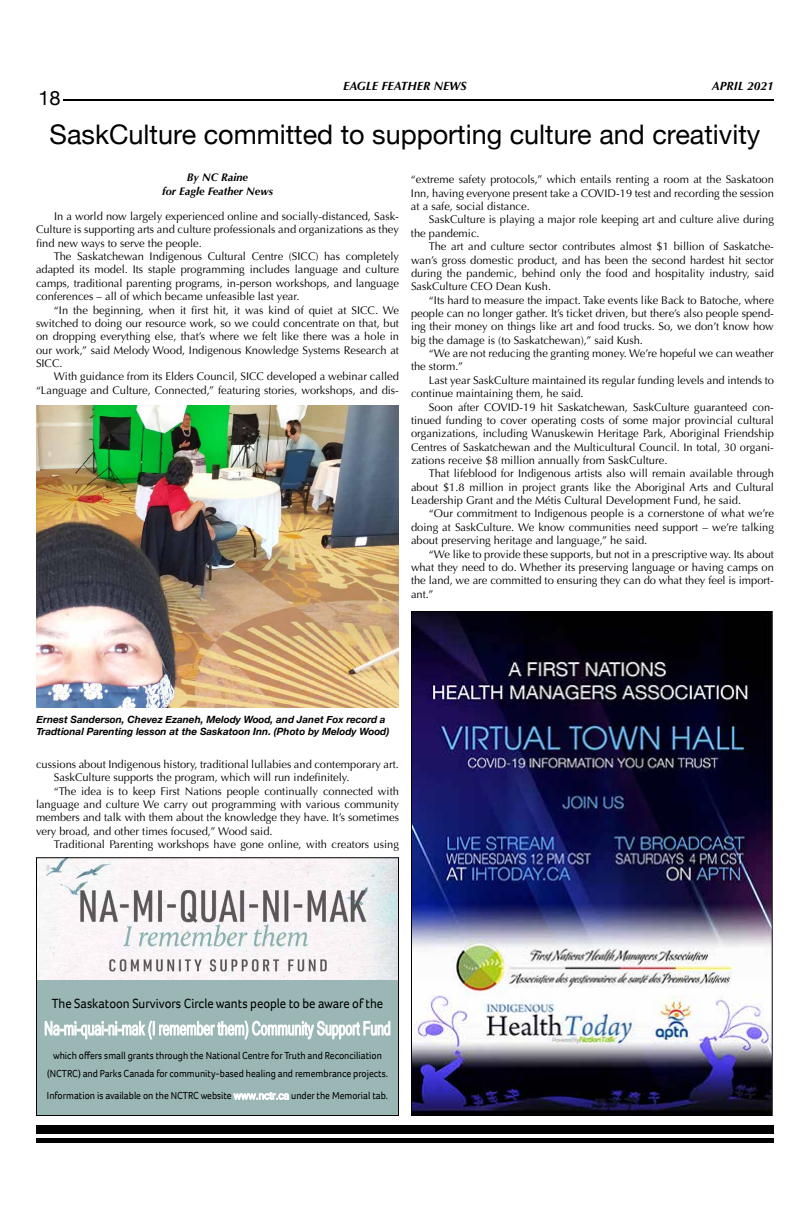
<style>
.page{position:relative;width:810px;height:1224px;background:#fff}
.page>*{position:absolute;margin:0;border:0;box-sizing:border-box;transform-origin:0 0}
.t1{font:27px "Helvetica Neue";color:#000}
.t2{font:20px "Helvetica Neue";color:#000}
.t3{font:13.6px "Foco";color:#000;scale:.93 1}
.t4{font:italic 700 12px "Optima";color:#000}
.t5{font:11.1px/13.4px "Optima";color:#000;text-align:justify}
.t6{font:italic 700 11px/13.2px "Optima";color:#000;text-align:center}
.t7{font:10.5px/17.8px "Foco";color:#000;text-align:center;scale:.92 1}
.t8{font:italic 700 10px/12px "Helvetica Neue";color:#000}
.s1{font-family:"Microsoft Sans Serif";color:#fff}
</style>
<div class="page">
<div style="left:36px;top:1138px;width:738px;height:5px;background:#000"></div>
<div style="left:36px;top:1125px;width:738px;height:9px;background:#000"></div>
<hr style="left:63px;top:99px;width:711px;height:2px;background:#000">
<img style="left:36px;top:405px;width:363px;height:302px">
<img style="left:413px;top:613px;width:358px;height:501px">
<svg style="left:38px;top:859px;width:359px;height:255px"></svg>
<div style="left:36px;top:857px;width:363px;height:259px;border:1px solid #000"></div>
<h2 class="t2" style="left:38px;top:84px;width:24px">18</h2>
<p class="t4" style="left:343px;top:79px;width:125px">EAGLE FEATHER NEWS</p>
<p class="t4" style="left:712px;top:79px;width:64px">APRIL 2021</p>
<h1 class="t1" style="left:50px;top:115px;width:712px">SaskCulture committed to supporting culture and creativity</h1>
<p class="t6" style="left:162px;top:171px;width:112px">By NC Raine<br>for Eagle Feather News</p>
<p class="t5" style="left:36px;top:210px;width:365px;text-indent:18px">In a world now largely experienced online and socially-distanced, Sask-Culture is supporting arts and culture professionals and organizations as they find new ways to serve the people.</p>
<p class="t5" style="left:36px;top:250px;width:365px;text-indent:18px">The Saskatchewan Indigenous Cultural Centre (SICC) has completely adapted its model. Its staple programming includes language and culture camps, traditional parenting programs, in-person workshops, and language conferences – all of which became unfeasible last year.</p>
<p class="t5" style="left:36px;top:303px;width:365px;text-indent:18px">“In the beginning, when it first hit, it was kind of quiet at SICC. We switched to doing our resource work, so we could concentrate on that, but on dropping everything else, that’s where we felt like there was a hole in our work,” said Melody Wood, Indigenous Knowledge Systems Research at SICC.</p>
<p class="t5" style="left:36px;top:370px;width:365px;text-align:right">With guidance from its Elders Council, SICC developed a webinar called “Language and Culture, Connected,” featuring stories, workshops, and dis-</p>
<p class="t5" style="left:411px;top:173px;width:365px">“extreme safety protocols,” which entails renting a room at the Saskatoon Inn, having everyone present take a COVID-19 test and recording the session at a safe, social distance.</p>
<p class="t5" style="left:411px;top:213px;width:364px;text-indent:18px">SaskCulture is playing a major role keeping art and culture alive during the pandemic.</p>
<p class="t5" style="left:411px;top:240px;width:365px;text-indent:18px">The art and culture sector contributes almost $1 billion of Saskatche&shy;wan’s gross domestic product, and has been the second hardest hit sector during the pandemic, behind only the food and hospitality industry, said SaskCulture CEO Dean Kush.</p>
<p class="t5" style="left:411px;top:293px;width:365px;text-indent:18px">“Its hard to measure the impact. Take events like Back to Batoche, where people can no longer gather. It’s ticket driven, but there’s also people spend&shy;ing their money on things like art and food trucks. So, we don’t know how big the damage is (to Saskatchewan),” said Kush.</p>
<p class="t5" style="left:411px;top:347px;width:365px;text-indent:18px">“We are not reducing the granting money. We’re hopeful we can weather the storm.”</p>
<p class="t5" style="left:411px;top:374px;width:365px;text-indent:18px">Last year SaskCulture maintained its regular funding levels and intends to continue maintaining them, he said.</p>
<p class="t5" style="left:411px;top:400px;width:365px;text-indent:18px">Soon after COVID-19 hit Saskatchewan, SaskCulture guaranteed con&shy;tinued funding to cover operating costs of some major provincial cultural organizations, including Wanuskewin Heritage Park, Aboriginal Friendship Centres of Saskatchewan and the Multicultural Council. In total, 30 organi&shy;zations receive $8 million annually from SaskCulture.</p>
<p class="t5" style="left:411px;top:467px;width:365px;text-indent:18px">That lifeblood for Indigenous artists also will remain available through about $1.8 million in project grants like the Aboriginal Arts and Cultural Leadership Grant and the Métis Cultural Development Fund, he said.</p>
<p class="t5" style="left:411px;top:507px;width:365px;text-indent:18px">“Our commitment to Indigenous people is a cornerstone of what we’re doing at SaskCulture. We know communities need support – we’re talking about preserving heritage and language,” he said.</p>
<p class="t5" style="left:411px;top:547px;width:365px;text-indent:18px">“We like to provide these supports, but not in a prescriptive way. Its about what they need to do. Whether its preserving language or having camps on the land, we are committed to ensuring they can do what they feel is import&shy;ant.”</p>
<p class="t8" style="left:36px;top:713px;width:354px">Ernest Sanderson, Chevez Ezaneh, Melody Wood, and Janet Fox record a<br>Tradtional Parenting lesson at the Saskatoon Inn. (Photo by Melody Wood)</p>
<p class="t5" style="left:36px;top:758px;width:364px">cussions about Indigenous history, traditional lullabies and contemporary art.</p>
<p class="t5" style="left:54px;top:771px;width:297px">SaskCulture supports the program, which will run indefinitely.</p>
<p class="t5" style="left:54px;top:784px;width:347px">“The idea is to keep First Nations people continually connected with</p>
<p class="t5" style="left:36px;top:798px;width:365px">language and culture We carry out programming with various community</p>
<p class="t5" style="left:36px;top:811px;width:365px">members and talk with them about the knowledge they have. It’s sometimes</p>
<p class="t5" style="left:36px;top:824px;width:238px">very broad, and other times focused,” Wood said.</p>
<p class="t5" style="left:54px;top:838px;width:346px">Traditional Parenting workshops have gone online, with creators using</p>
<p class="t3" style="left:52px;top:995px;width:358px">The Saskatoon Survivors Circle wants people to be aware of the</p>
<p class="t7" style="left:47px;top:1046px;width:372px">which offers small grants through the National Centre for Truth and Reconciliation (NCTRC) and Parks Canada for community-based healing and remembrance projects.</p>
<p class="t7" style="left:47px;top:1087px;width:372px">Information is available on the NCTRC website <span class="s1">www.nctr.ca</span> under the Memorial tab.</p>
</div>
